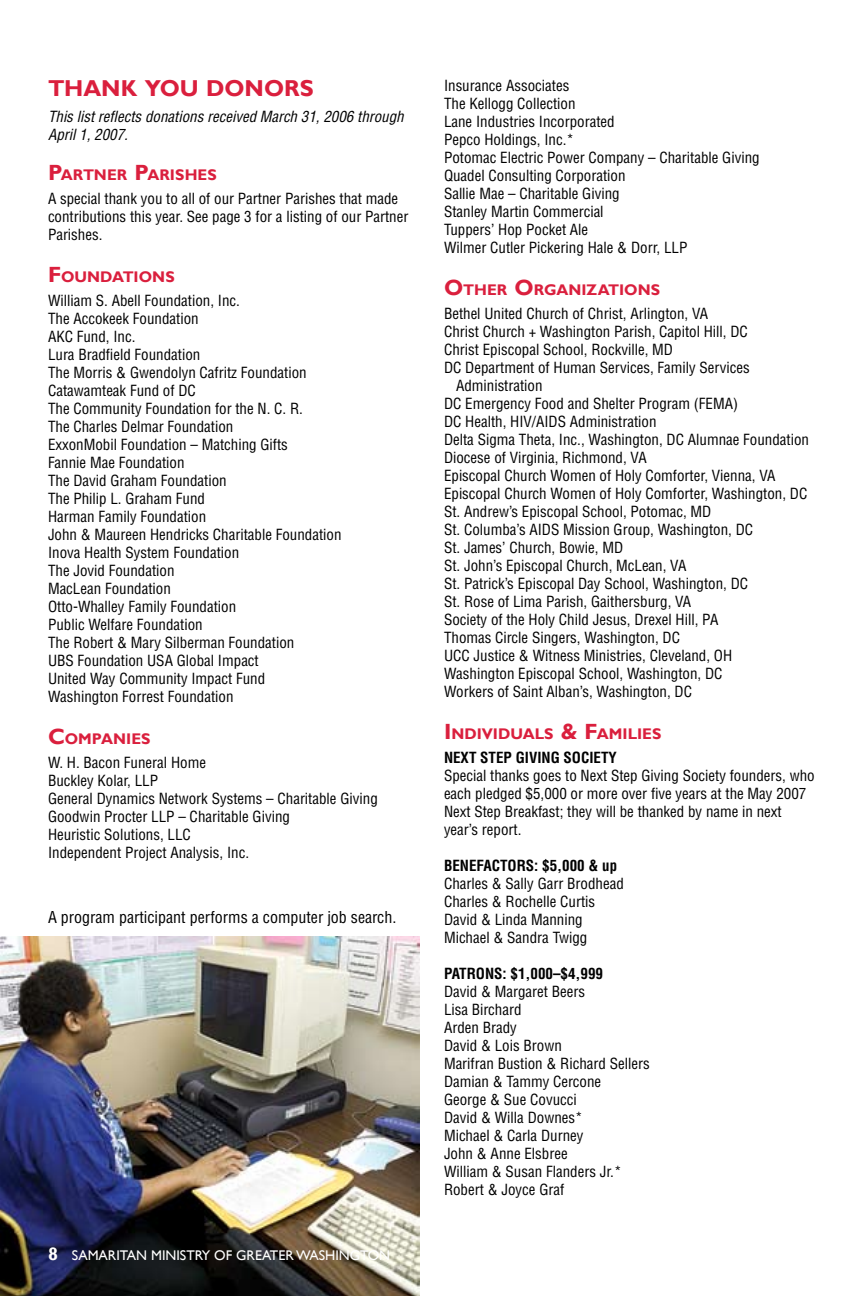
<style>
.page{position:relative;width:864px;height:1296px;background:#fff}
.page>*{position:absolute;margin:0;border:0;box-sizing:border-box;transform-origin:0 0}
.t1{font:700 23px "Gill Sans";color:#da1f3d}
.t2{font:condensed 16px "Helvetica LT Std";color:#000}
.t3{font:700 15.4px "Gill Sans";color:#da1f3d}
.t4{font:condensed 15px/18px "Helvetica LT Std";color:#000}
.t5{font:italic condensed 15px/18px "Helvetica LT Std";color:#000}
.t6{font:700 condensed 15px "Helvetica LT Std";color:#000}
.t7{font:14px "Gill Sans";color:#fff}
.s1{font-size:22px}
</style>
<div class="page">
<img style="left:0;top:936px;width:420px;height:360px">
<h1 class="t1" style="left:48px;top:74px;width:267px">THANK YOU DONORS</h1>
<p class="t5" style="left:48px;top:108px;width:357px">This list reflects donations received March 31, 2006 through<br>April 1, 2007.</p>
<p class="t3" style="left:48px;top:165px;width:169px"><span class="s1">P</span>ARTNER <span class="s1">P</span>ARISHES</p>
<p class="t4" style="left:48px;top:189px;width:362px">A special thank you to all of our Partner Parishes that made contributions this year. See page 3 for a listing of our Partner<br>Parishes.</p>
<p class="t3" style="left:48px;top:267px;width:127px"><span class="s1">F</span>OUNDATIONS</p>
<p class="t4" style="left:48px;top:291px;width:295px">William S. Abell Foundation, Inc.<br>The Accokeek Foundation<br>AKC Fund, Inc.<br>Lura Bradfield Foundation<br>The Morris &amp; Gwendolyn Cafritz Foundation<br>Catawamteak Fund of DC<br>The Community Foundation for the N. C. R.<br>The Charles Delmar Foundation<br>ExxonMobil Foundation – Matching Gifts<br>Fannie Mae Foundation<br>The David Graham Foundation<br>The Philip L. Graham Fund<br>Harman Family Foundation<br>John &amp; Maureen Hendricks Charitable Foundation<br>Inova Health System Foundation<br>The Jovid Foundation<br>MacLean Foundation<br>Otto-Whalley Family Foundation<br>Public Welfare Foundation<br>The Robert &amp; Mary Silberman Foundation<br>UBS Foundation USA Global Impact<br>United Way Community Impact Fund<br>Washington Forrest Foundation</p>
<p class="t3" style="left:48px;top:729px;width:103px"><span class="s1">C</span>OMPANIES</p>
<p class="t4" style="left:48px;top:753px;width:331px">W. H. Bacon Funeral Home<br>Buckley Kolar, LLP<br>General Dynamics Network Systems – Charitable Giving Goodwin Procter LLP – Charitable Giving<br>Heuristic Solutions, LLC<br>Independent Project Analysis, Inc.</p>
<p class="t2" style="left:48px;top:908px;width:350px">A program participant performs a computer job search.</p>
<p class="t7" style="left:72px;top:1247px;width:320px">SAMARITAN MINISTRY OF GREATER WASHINGTON</p>
<p class="t4" style="left:444px;top:77px;width:317px">Insurance Associates<br>The Kellogg Collection<br>Lane Industries Incorporated<br>Pepco Holdings, Inc.*<br>Potomac Electric Power Company – Charitable Giving<br>Quadel Consulting Corporation<br>Sallie Mae – Charitable Giving<br>Stanley Martin Commercial<br>Tuppers’ Hop Pocket Ale<br>Wilmer Cutler Pickering Hale &amp; Dorr, LLP</p>
<p class="t3" style="left:444px;top:281px;width:216px"><span class="s1">O</span>THER <span class="s1">O</span>RGANIZATIONS</p>
<p class="t4" style="left:444px;top:305px;width:266px">Bethel United Church of Christ, Arlington, VA</p>
<p class="t4" style="left:444px;top:323px;width:305px">Christ Church + Washington Parish, Capitol Hill, DC</p>
<p class="t4" style="left:444px;top:341px;width:231px">Christ Episcopal School, Rockville, MD</p>
<p class="t4" style="left:444px;top:359px;width:307px">DC Department of Human Services, Family Services</p>
<p class="t4" style="left:456px;top:377px;width:88px">Administration</p>
<p class="t4" style="left:444px;top:395px;width:296px">DC Emergency Food and Shelter Program (FEMA)</p>
<p class="t4" style="left:444px;top:413px;width:214px">DC Health, HIV/AIDS Administration</p>
<p class="t4" style="left:444px;top:431px;width:367px">Delta Sigma Theta, Inc., Washington, DC Alumnae Foundation</p>
<p class="t4" style="left:444px;top:449px;width:204px">Diocese of Virginia, Richmond, VA</p>
<p class="t4" style="left:444px;top:467px;width:333px">Episcopal Church Women of Holy Comforter, Vienna, VA</p>
<p class="t4" style="left:444px;top:485px;width:365px">Episcopal Church Women of Holy Comforter, Washington, DC</p>
<p class="t4" style="left:444px;top:503px;width:269px">St. Andrew’s Episcopal School, Potomac, MD</p>
<p class="t4" style="left:444px;top:521px;width:311px">St. Columba’s AIDS Mission Group, Washington, DC</p>
<p class="t4" style="left:444px;top:539px;width:181px">St. James’ Church, Bowie, MD</p>
<p class="t4" style="left:444px;top:557px;width:244px">St. John’s Episcopal Church, McLean, VA</p>
<p class="t4" style="left:444px;top:575px;width:306px">St. Patrick’s Episcopal Day School, Washington, DC</p>
<p class="t4" style="left:444px;top:593px;width:249px">St. Rose of Lima Parish, Gaithersburg, VA</p>
<p class="t4" style="left:444px;top:611px;width:276px">Society of the Holy Child Jesus, Drexel Hill, PA</p>
<p class="t4" style="left:444px;top:629px;width:238px">Thomas Circle Singers, Washington, DC</p>
<p class="t4" style="left:444px;top:647px;width:290px">UCC Justice &amp; Witness Ministries, Cleveland, OH</p>
<p class="t4" style="left:444px;top:665px;width:280px">Washington Episcopal School, Washington, DC</p>
<p class="t4" style="left:444px;top:683px;width:250px">Workers of Saint Alban’s, Washington, DC</p>
<p class="t3" style="left:444px;top:725px;width:218px"><span class="s1">I</span> NDIVIDUALS <span class="s1">&amp; F</span>AMILIES</p>
<p class="t6" style="left:444px;top:748px;width:174px">NEXT STEP GIVING SOCIETY</p>
<p class="t4" style="left:444px;top:767px;width:372px">Special thanks goes to Next Step Giving Society founders, who each pledged $5,000 or more over five years at the May 2007<br>Next Step Breakfast; they will be thanked by name in next year’s report.</p>
<p class="t6" style="left:444px;top:856px;width:175px">BENEFACTORS: $5,000 &amp; up</p>
<p class="t4" style="left:444px;top:875px;width:181px">Charles &amp; Sally Garr Brodhead<br>Charles &amp; Rochelle Curtis<br>David &amp; Linda Manning<br>Michael &amp; Sandra Twigg</p>
<p class="t6" style="left:444px;top:964px;width:161px">PATRONS: $1,000–$4,999</p>
<p class="t4" style="left:444px;top:983px;width:207px">David &amp; Margaret Beers<br>Lisa Birchard<br>Arden Brady<br>David &amp; Lois Brown<br>Marifran Bustion &amp; Richard Sellers<br>Damian &amp; Tammy Cercone<br>George &amp; Sue Covucci<br>David &amp; Willa Downes*<br>Michael &amp; Carla Durney<br>John &amp; Anne Elsbree<br>William &amp; Susan Flanders Jr.*<br>Robert &amp; Joyce Graf</p>
</div>
